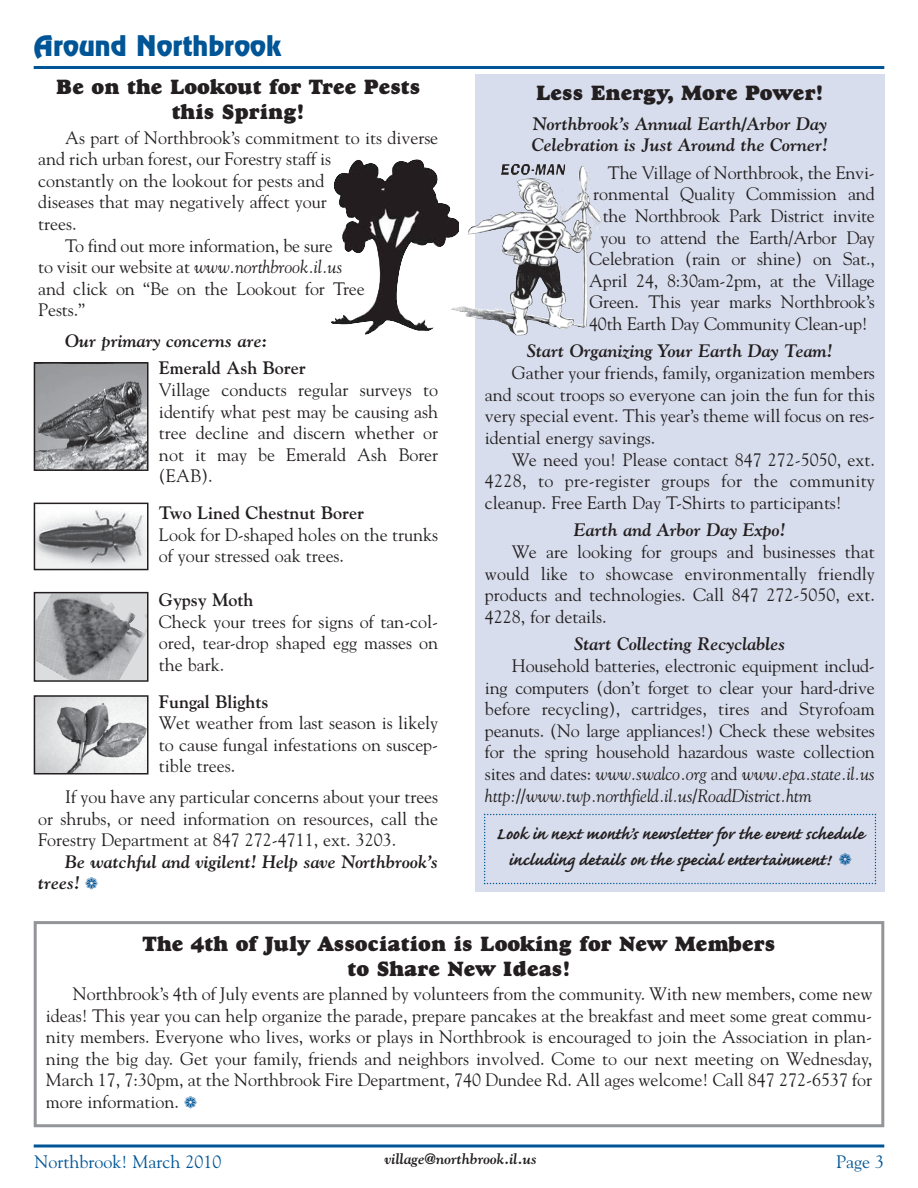
<style>
.page{position:relative;width:918px;height:1188px;background:#fff}
.page>*{position:absolute;margin:0;border:0;box-sizing:border-box;transform-origin:0 0}
.t1{font:25.5px "Revue";color:#005596}
.t2{font:21px/25.2px "Goudy Heavyface";color:#231f20;text-align:center}
.t3{font:700 21px/25.2px "Caflisch Script";color:#231f20;text-align:center}
.t4{font:18px/21.6px "Goudy";color:#231f20;text-align:justify}
.t5{font:italic 700 18px/21.6px "Goudy";color:#231f20}
.t6{font:700 18px "Goudy";color:#231f20}
.t7{font:italic 18px "Goudy";letter-spacing:-.005em;color:#231f20}
.t8{font:18px "Goudy";color:#005596}
.t9{font:italic 700 15px "Goudy";color:#231f20}
.s1{font-style:normal}
.s2{color:#005596}
.s3{font-style:italic}
</style>
<div class="page">
<hr style="left:34px;top:66px;width:850px;height:3px;background:#005596">
<svg style="left:34px;top:1144px;width:850px;height:4px;background:#3f7fb0"></svg>
<div style="left:475px;top:74px;width:409px;height:818px;background:#d7ddec"></div>
<svg style="left:484px;top:814px;width:392px;height:70px"></svg>
<img style="left:459px;top:211px;width:59px;height:102px">
<div style="left:34px;top:921px;width:850px;height:206px;border:3px solid #939598"></div>
<img style="left:331px;top:159px;width:128px;height:176px">
<img style="left:37px;top:365px;width:108px;height:103px">
<div style="left:34px;top:362px;width:114px;height:109px;border:2px solid #231f20"></div>
<img style="left:37px;top:509px;width:108px;height:58px">
<div style="left:34px;top:503px;width:114px;height:67px;border:2px solid #231f20"></div>
<img style="left:37px;top:595px;width:108px;height:84px">
<div style="left:34px;top:592px;width:114px;height:90px;border:2px solid #231f20"></div>
<img style="left:37px;top:698px;width:108px;height:73px">
<div style="left:34px;top:695px;width:114px;height:79px;border:2px solid #231f20"></div>
<h1 class="t1" style="left:34px;top:35px;width:249px">Around Northbrook</h1>
<p class="t2" style="left:56px;top:76px;width:366px">Be on the Lookout for Tree Pests this Spring!</p>
<p class="t4" style="left:65px;top:128px;width:375px">As part of Northbrook’s commitment to its diverse</p>
<p class="t4" style="left:38px;top:150px;width:294px">and rich urban forest, our Forestry staff is</p>
<p class="t4" style="left:38px;top:171px;width:288px">constantly on the lookout for pests and</p>
<p class="t4" style="left:38px;top:193px;width:290px">diseases that may negatively affect your</p>
<p class="t4" style="left:38px;top:214px;width:40px">trees.</p>
<p class="t4" style="left:65px;top:236px;width:269px">To find out more information, be sure</p>
<p class="t7" style="left:38px;top:260px;width:306px"><span class="s1">to visit our website at</span> www.northbrook.il.us</p>
<p class="t4" style="left:38px;top:279px;width:328px">and click on “Be on the Lookout for Tree</p>
<p class="t4" style="left:38px;top:301px;width:48px">Pests.”</p>
<p class="t5" style="left:65px;top:331px;width:204px">Our primary concerns are:</p>
<p class="t6" style="left:159px;top:361px;width:148px">Emerald Ash Borer</p>
<p class="t4" style="left:159px;top:380px;width:281px">Village conducts regular surveys to identify what pest may be causing ash tree decline and discern whether or not it may be Emerald Ash Borer (EAB).</p>
<p class="t6" style="left:159px;top:506px;width:207px">Two Lined Chestnut Borer</p>
<p class="t4" style="left:159px;top:525px;width:281px">Look for D-shaped holes on the trunks of your stressed oak trees.</p>
<p class="t6" style="left:159px;top:593px;width:96px">Gypsy Moth</p>
<p class="t4" style="left:159px;top:612px;width:281px">Check your trees for signs of tan-col&shy;ored, tear-drop shaped egg masses on the bark.</p>
<p class="t6" style="left:159px;top:694px;width:111px">Fungal Blights</p>
<p class="t4" style="left:159px;top:714px;width:281px">Wet weather from last season is likely to cause fungal infestations on suscep&shy;tible trees.</p>
<p class="t4" style="left:38px;top:787px;width:402px;text-indent:27px">If you have any particular concerns about your trees or shrubs, or need information on resources, call the Forestry Department at 847 272-4711, ext. 3203.</p>
<p class="t5" style="left:38px;top:852px;width:402px;text-indent:27px">Be watchful and vigilent! Help save Northbrook’s trees! <span class="s2">❁</span></p>
<p class="t2" style="left:536px;top:83px;width:289px">Less Energy, More Power!</p>
<p class="t5" style="left:532px;top:114px;width:298px">Northbrook’s Annual Earth/Arbor Day<br>Celebration is Just Around the Corner!</p>
<p class="t4" style="left:608px;top:163px;width:268px">The Village of Northbrook, the Envi-</p>
<p class="t4" style="left:593px;top:185px;width:283px">ronmental Quality Commission and</p>
<p class="t4" style="left:603px;top:206px;width:274px">the Northbrook Park District invite</p>
<p class="t4" style="left:601px;top:228px;width:276px">you to attend the Earth/Arbor Day</p>
<p class="t4" style="left:589px;top:250px;width:287px">Celebration (rain or shine) on Sat.,</p>
<p class="t4" style="left:589px;top:271px;width:287px">April 24, 8:30am-2pm, at the Village</p>
<p class="t4" style="left:589px;top:293px;width:287px">Green. This year marks Northbrook’s</p>
<p class="t4" style="left:589px;top:314px;width:280px">40th Earth Day Community Clean-up!</p>
<p class="t5" style="left:527px;top:341px;width:307px">Start Organizing Your Earth Day Team!</p>
<p class="t4" style="left:485px;top:364px;width:392px;text-indent:27px">Gather your friends, family, organization members and scout troops so everyone can join the fun for this very special event. This year’s theme will focus on res&shy;idential energy savings.</p>
<p class="t4" style="left:485px;top:450px;width:391px;text-indent:27px">We need you! Please contact 847 272-5050, ext.<br>4228, to pre-register groups for the community cleanup. Free Earth Day T-Shirts to participants!</p>
<p class="t5" style="left:574px;top:521px;width:213px">Earth and Arbor Day Expo!</p>
<p class="t4" style="left:485px;top:542px;width:391px;text-indent:27px">We are looking for groups and businesses that would like to showcase environmentally friendly products and technologies. Call 847 272-5050, ext.<br>4228, for details.</p>
<p class="t5" style="left:575px;top:635px;width:212px">Start Collecting Recyclables</p>
<p class="t4" style="left:485px;top:656px;width:391px;text-indent:27px">Household batteries, electronic equipment includ&shy;ing computers (don’t forget to clear your hard-drive before recycling), cartridges, tires and Styrofoam peanuts. (No large appliances!) Check these websites for the spring household hazardous waste collection sites and dates: <span class="s3">www.swalco.org</span> and <span class="s3">www.epa.state.il.us http://www.twp.northfield.il.us/RoadDistrict.htm</span></p>
<p class="t3" style="left:496px;top:824px;width:369px">Look in next month’s newsletter for the event schedule including details on the special entertainment! <span class="s2">❁</span></p>
<p class="t2" style="left:143px;top:933px;width:634px">The 4th of July Association is Looking for New Members to Share New Ideas!</p>
<p class="t4" style="left:46px;top:984px;width:828px;text-indent:27px">Northbrook’s 4th of July events are planned by volunteers from the community. With new members, come new ideas! This year you can help organize the parade, prepare pancakes at the breakfast and meet some great commu&shy;nity members. Everyone who lives, works or plays in Northbrook is encouraged to join the Association in plan&shy;ning the big day. Get your family, friends and neighbors involved. Come to our next meeting on Wednesday, March 17, 7:30pm, at the Northbrook Fire Department, 740 Dundee Rd. All ages welcome! Call 847 272-6537 for more information. <span class="s2">❁</span></p>
<p class="t8" style="left:35px;top:1154px;width:188px">Northbrook! March 2010</p>
<p class="t9" style="left:385px;top:1153px;width:153px">village@northbrook.il.us</p>
<p class="t8" style="left:836px;top:1154px;width:49px">Page 3</p>
</div>
